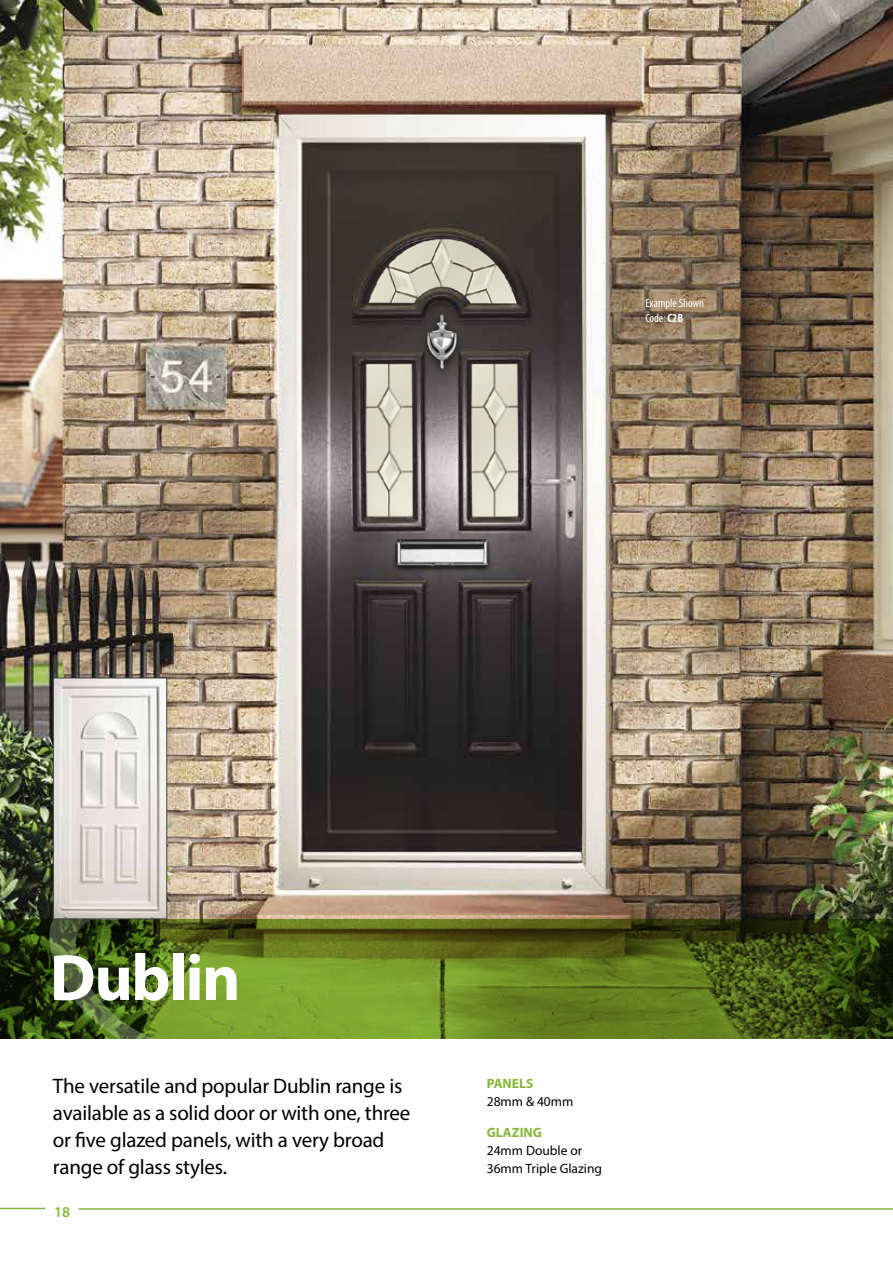
<style>
.page{position:relative;width:893px;height:1263px;background:#fff}
.page>*{position:absolute;margin:0;border:0;box-sizing:border-box;transform-origin:0 0}
.t1{font:700 66px "Myriad Pro";letter-spacing:-.025em;color:#fff}
.t2{font:21px/27px "Myriad Pro";letter-spacing:-.01em;color:#000}
.t3{font:600 15px "Myriad Pro";color:#88b83b}
.t4{font:13.5px/18px "Myriad Pro";color:#000}
.t5{font:700 13.5px "Myriad Pro";color:#88b83b}
.t6{font:condensed 12px/15px "Myriad Pro";color:#fff}
.s1{font-weight:700}
</style>
<div class="page">
<img style="left:0;top:0;width:893px;height:919px">
<hr style="left:79px;top:1208px;width:814px;height:2px;background:#88b83b">
<svg style="left:0;top:919px;width:893px;height:120px;background:#59701d"></svg>
<svg style="left:49px;top:962px;width:106px;height:77px;background:#3c531d"></svg>
<div style="left:29px;top:883px;width:160px;height:79px;background:#000;opacity:.6"></div>
<img style="left:55px;top:680px;width:110px;height:237px">
<div style="left:53px;top:678px;width:114px;height:241px;border:1px solid #3f3f3f"></div>
<img style="left:390px;top:529px;width:104px;height:51px">
<img style="left:274px;top:137px;width:333px;height:206px">
<img style="left:349px;top:356px;width:76px;height:178px">
<img style="left:455px;top:356px;width:76px;height:178px">
<hr style="left:0;top:1208px;width:45px;height:1px;background:#88b83b">
<div style="left:418px;top:311px;width:47px;height:70px;background:#000;opacity:.75"></div>
<img style="left:419px;top:312px;width:46px;height:63px">
<p class="t6" style="left:645px;top:295px;width:60px">Example Shown<br>Code: <span class="s1">C2B</span></p>
<h1 class="t1" style="left:50px;top:941px;width:192px">Dublin</h1>
<p class="t2" style="left:53px;top:1072px;width:359px">The versatile and popular Dublin range is available as a solid door or with one, three or five glazed panels, with a very broad range of glass styles.</p>
<p class="t5" style="left:487px;top:1075px;width:48px">PANELS</p>
<p class="t4" style="left:487px;top:1092px;width:88px">28mm &amp; 40mm</p>
<p class="t5" style="left:487px;top:1125px;width:57px">GLAZING</p>
<p class="t4" style="left:487px;top:1141px;width:117px">24mm Double or<br>36mm Triple Glazing</p>
<p class="t3" style="left:54px;top:1202px;width:18px">18</p>
</div>
